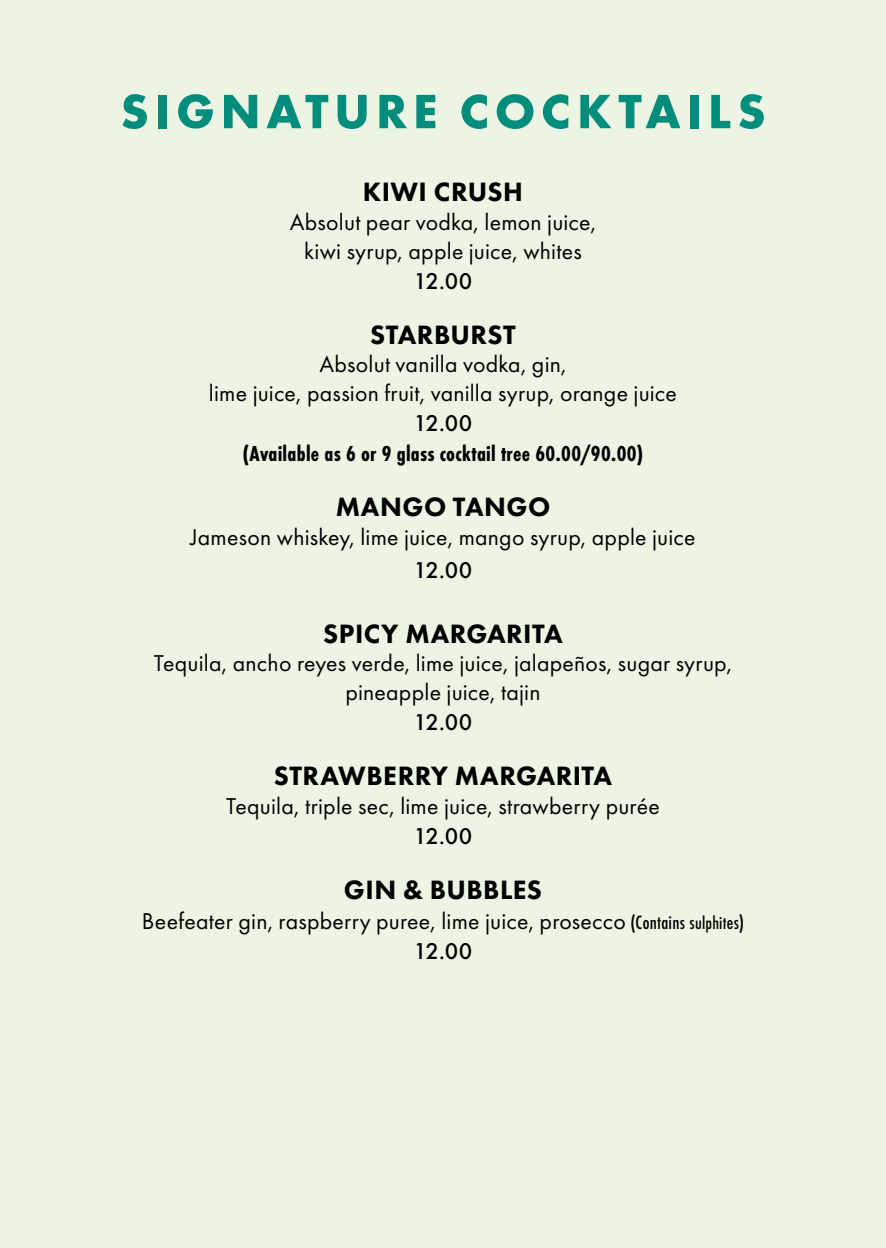
<style>
.page{position:relative;width:886px;height:1248px;background:#fff}
.page>*{position:absolute;margin:0;border:0;box-sizing:border-box;transform-origin:0 0}
.t1{font:700 50px "Futura PT";letter-spacing:.115em;color:#008d7c}
.t2{font:800 27.5px "Futura PT";letter-spacing:.015em;color:#000}
.t3{font:23.75px/28.8px "Futura PT";letter-spacing:.01em;color:#000;text-align:center}
.t4{font:500 23.75px "Futura PT";letter-spacing:-.02em;color:#000}
.t5{font:700 22.5px "Futura PT Cond";letter-spacing:.015em;color:#000}
.s1{font-family:"Futura PT Cond";font-weight:500;font-size:20px}
.s2{font-family:"Futura PT Cond";font-weight:500;font-size:18.75px}
.s3{font-weight:500}
</style>
<div class="page">
<div style="left:0;top:0;width:886px;height:1247px;background:#ecf5e4"></div>
<h1 class="t1" style="left:120px;top:79px;width:647px">SIGNATURE COCKTAILS</h1>
<p class="t2" style="left:363px;top:175px;width:162px">KIWI CRUSH</p>
<p class="t3" style="left:290px;top:207px;width:308px">Absolut pear vodka, lemon juice, kiwi syrup, apple juice, whites</p>
<p class="t4" style="left:413px;top:266px;width:60px">12.00</p>
<p class="t2" style="left:370px;top:317px;width:147px">STARBURST</p>
<p class="t3" style="left:209px;top:350px;width:470px">Absolut vanilla vodka, gin,<br>lime juice, passion fruit, vanilla syrup, orange juice</p>
<p class="t4" style="left:413px;top:409px;width:60px">12.00</p>
<p class="t5" style="left:242px;top:440px;width:402px">(Available as 6 or 9 glass cocktail tree 60.00/90.00)</p>
<p class="t2" style="left:336px;top:490px;width:216px">MANGO TANGO</p>
<p class="t3" style="left:190px;top:522px;width:507px">Jameson whiskey, lime juice, mango syrup, apple juice</p>
<p class="t4" style="left:413px;top:555px;width:60px">12.00</p>
<p class="t2" style="left:323px;top:616px;width:241px">SPICY MARGARITA</p>
<p class="t3" style="left:154px;top:649px;width:580px">Tequila, ancho reyes verde, lime juice, jalapeños, sugar syrup, pineapple juice, tajin</p>
<p class="t4" style="left:413px;top:708px;width:60px">12.00</p>
<p class="t2" style="left:274px;top:758px;width:340px">STRAWBERRY MARGARITA</p>
<p class="t3" style="left:226px;top:791px;width:435px">Tequila, triple sec, lime juice, strawberry purée</p>
<p class="t4" style="left:413px;top:821px;width:60px">12.00</p>
<p class="t2" style="left:344px;top:872px;width:200px">GIN &amp; BUBBLES</p>
<p class="t3" style="left:142px;top:905px;width:603px;line-height:30px">Beefeater gin, raspberry puree, lime juice, prosecco <span class="s1">(Contains s</span><span class="s2">ulphit</span><span class="s1">es)<br></span><span class="s3">12.00</span></p>
</div>
